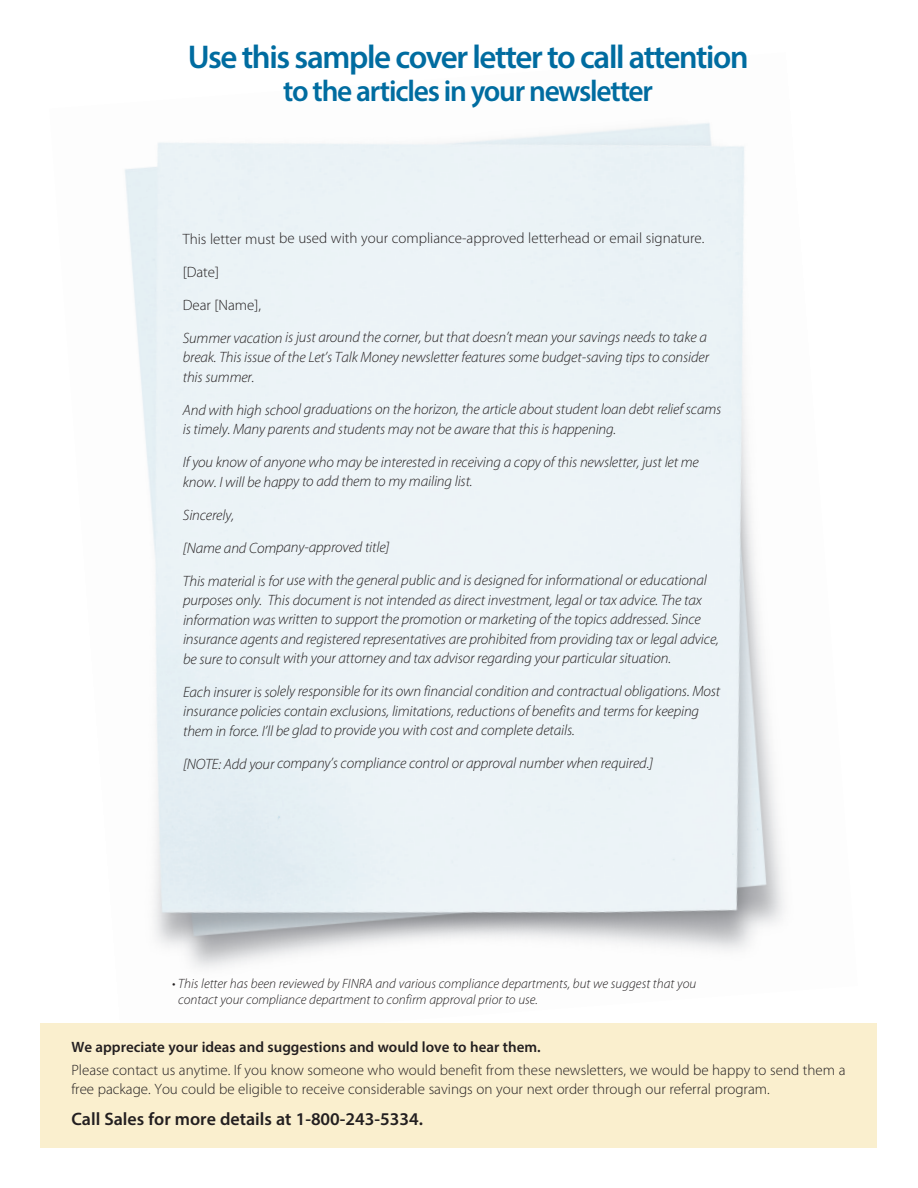
<style>
.page{position:relative;width:918px;height:1188px;background:#fff}
.page>*{position:absolute;margin:0;border:0;box-sizing:border-box;transform-origin:0 0}
.t1{font:600 33px "Myriad Pro";letter-spacing:-.04em;color:#006ca0}
.t2{font:600 30px "Myriad Pro";letter-spacing:-.04em;color:#006ca0}
.t3{font:600 18px "Myriad Pro";color:#231f20}
.t4{font:italic 300 15px/19.5px "Myriad Pro";letter-spacing:-.01em;color:#231f20}
.t5{font:300 15px/19.5px "Myriad Pro";color:#231f20}
.t6{font:600 15px "Myriad Pro";color:#231f20}
.t7{font:italic 300 13.5px/16.5px "Myriad Pro";color:#231f20}
</style>
<div class="page">
<div style="left:40px;top:1023px;width:838px;height:124px;background:#faefce"></div>
<h1 class="t1" style="left:188px;top:36px;width:562px">Use this sample cover letter to call attention</h1>
<h2 class="t2" style="left:283px;top:72px;width:371px">to the articles in your newsletter</h2>
<p class="t5" style="left:183px;top:229px;width:523px">This letter must be used with your compliance-approved letterhead or email signature.</p>
<p class="t5" style="left:183px;top:255px;width:80px;line-height:33px">[Date]<br>Dear [Name],</p>
<p class="t4" style="left:183px;top:327px;width:528px">Summer vacation is just around the corner, but that doesn’t mean your savings needs to take a break. This issue of the Let’s Talk Money newsletter features some budget-saving tips to consider this summer.</p>
<p class="t4" style="left:183px;top:399px;width:540px">And with high school graduations on the horizon, the article about student loan debt relief scams is timely. Many parents and students may not be aware that this is happening.</p>
<p class="t4" style="left:183px;top:452px;width:518px">If you know of anyone who may be interested in receiving a copy of this newsletter, just let me know. I will be happy to add them to my mailing list.</p>
<p class="t4" style="left:183px;top:498px;width:525px;line-height:32.8px">Sincerely,<br>[Name and Company-approved title]<br>This material is for use with the general public and is designed for informational or educational</p>
<p class="t4" style="left:183px;top:590px;width:537px">purposes only. This document is not intended as direct investment, legal or tax advice. The tax information was written to support the promotion or marketing of the topics addressed. Since insurance agents and registered representatives are prohibited from providing tax or legal advice, be sure to consult with your attorney and tax advisor regarding your particular situation.</p>
<p class="t4" style="left:183px;top:681px;width:539px">Each insurer is solely responsible for its own financial condition and contractual obligations. Most insurance policies contain exclusions, limitations, reductions of benefits and terms for keeping them in force. I’ll be glad to provide you with cost and complete details.</p>
<p class="t4" style="left:183px;top:754px;width:472px">[NOTE: Add your company’s compliance control or approval number when required.]</p>
<p class="t7" style="left:178px;top:975px;width:520px;text-indent:-6px">• This letter has been reviewed by FINRA and various compliance departments, but we suggest that you contact your compliance department to confirm approval prior to use.</p>
<p class="t6" style="left:71px;top:1038px;width:471px">We appreciate your ideas and suggestions and would love to hear them.</p>
<p class="t5" style="left:71px;top:1060px;width:776px">Please contact us anytime. If you know someone who would benefit from these newsletters, we would be happy to send them a free package. You could be eligible to receive considerable savings on your next order through our referral program.</p>
<p class="t3" style="left:71px;top:1107px;width:353px">Call Sales for more details at 1-800-243-5334.</p>
</div>
